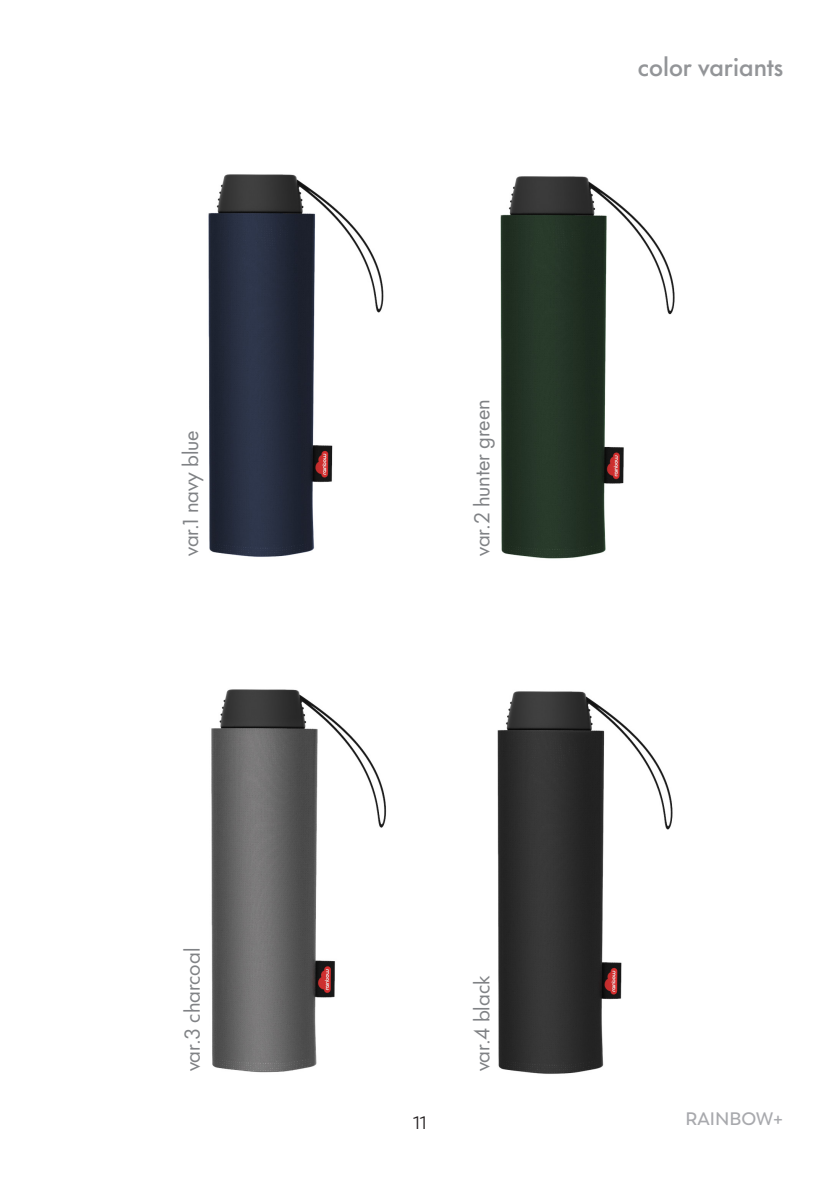
<style>
.page{position:relative;width:840px;height:1191px;background:#fff}
.page>*{position:absolute;margin:0;border:0;box-sizing:border-box;transform-origin:0 0}
.t1{font:500 24px "Futura Now Headline";color:#939598}
.t2{font:20px "Futura Now Headline";color:#808285}
.t3{font:600 18px "Trenda";color:#a8a9ad}
.t4{font:18px "Trenda";color:#231f20}
</style>
<div class="page">
<img style="left:208px;top:174px;width:176px;height:383px">
<img style="left:500px;top:176px;width:175px;height:383px">
<img style="left:211px;top:689px;width:176px;height:384px">
<img style="left:497px;top:691px;width:176px;height:383px">
<p class="t2" style="left:175px;top:556px;width:128px;rotate:-90deg">var.1 navy blue</p>
<p class="t2" style="left:176px;top:1071px;width:125px;rotate:-90deg">var.3 charcoal</p>
<p class="t2" style="left:465px;top:556px;width:158px;rotate:-90deg">var.2 hunter green</p>
<p class="t1" style="left:637px;top:48px;width:147px">color variants</p>
<p class="t4" style="left:413px;top:1112px;width:15px">11</p>
<p class="t2" style="left:465px;top:1071px;width:97px;rotate:-90deg">var.4 black</p>
<p class="t3" style="left:685px;top:1107px;width:99px">RAINBOW+</p>
</div>
